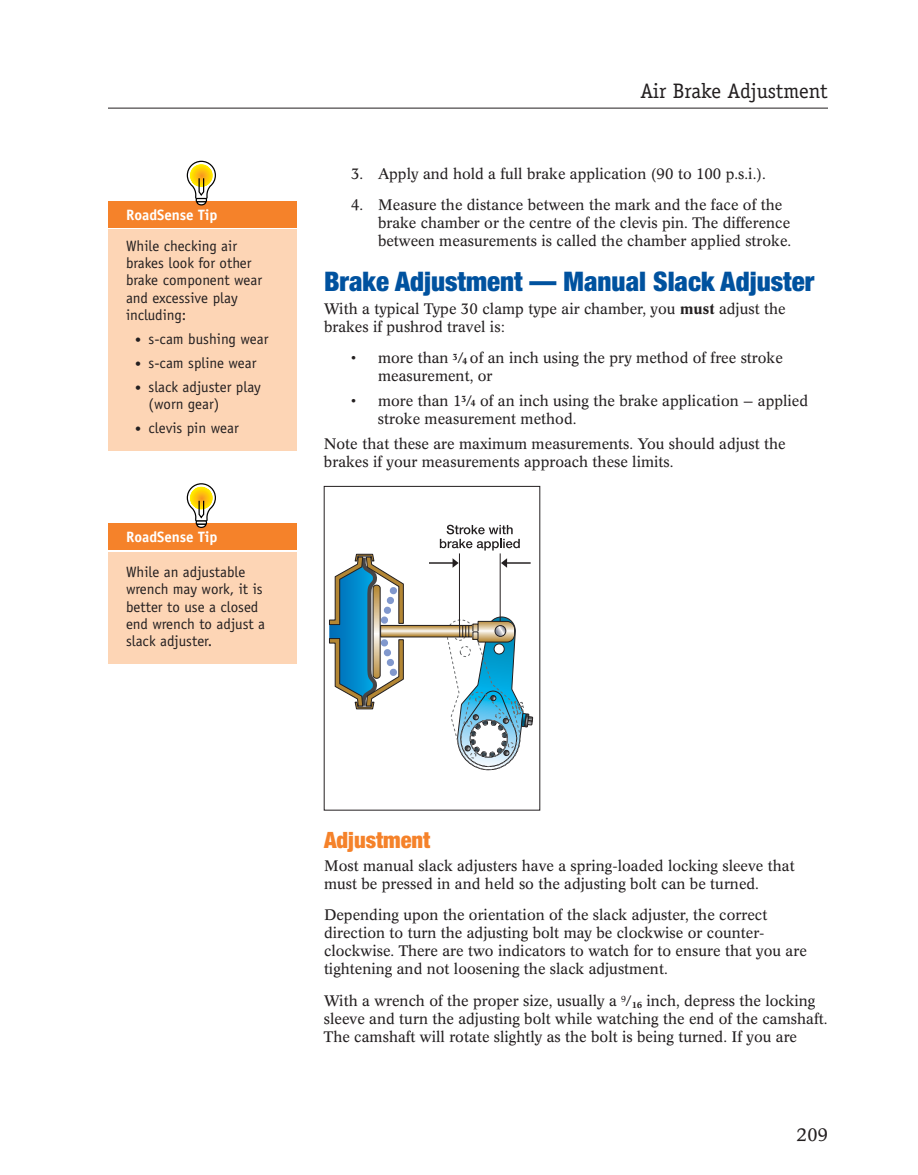
<style>
.page{position:relative;width:918px;height:1175px;background:#fff}
.page>*{position:absolute;margin:0;border:0;box-sizing:border-box;transform-origin:0 0}
.t1{font:900 condensed 27px "Helvetica Neue";color:#00529f}
.t2{font:900 condensed 22.5px "Helvetica Neue";color:#f5822a}
.t3{font:21px "Officina Serif";color:#231f20}
.t4{font:18px "Concorde BE";color:#231f20}
.t5{font:15px/18px "Concorde BE";color:#231f20}
.t6{font:15px/17.2px "Officina Sans";color:#231f20}
.t7{font:700 15px "Officina Sans";color:#fff}
.s1{font-size:12px}
.s2{font-weight:500}
.s3{font-weight:500;font-size:8.7px}
</style>
<div class="page">
<div style="left:108px;top:229px;width:189px;height:221px;background:#fdd5b5"></div>
<div style="left:108px;top:201px;width:189px;height:26px;background:#f5822a"></div>
<svg style="left:187px;top:161px;width:29px;height:45px"></svg>
<hr style="left:108px;top:108px;width:720px;height:1px;background:#231f20">
<svg style="left:329px;top:525px;width:204px;height:246px"></svg>
<svg style="left:373px;top:585px;width:7px;height:93px"></svg>
<div style="left:373px;top:585px;width:7px;height:93px;border:1px solid #231f20;border-radius:3px"></div>
<div style="left:108px;top:552px;width:189px;height:112px;background:#fdd5b5"></div>
<div style="left:108px;top:524px;width:189px;height:26px;background:#f5822a"></div>
<svg style="left:187px;top:483px;width:29px;height:45px"></svg>
<p class="t7" style="left:126px;top:209px;width:93px">RoadSense Tip</p>
<p class="t6" style="left:126px;top:238px;width:138px">While checking air brakes look for other brake component wear and excessive play including:</p>
<p class="t6" style="left:135px;top:331px;width:135px"><span class="s1">•</span> s-cam bushing wear</p>
<p class="t6" style="left:135px;top:355px;width:123px"><span class="s1">•</span> s-cam spline wear</p>
<p class="t6" style="left:148px;top:379px;width:114px;text-indent:-14px"><span class="s1">•</span> slack adjuster play (worn gear)</p>
<p class="t6" style="left:135px;top:421px;width:105px"><span class="s1">•</span> clevis pin wear</p>
<p class="t7" style="left:126px;top:531px;width:93px">RoadSense Tip</p>
<p class="t6" style="left:126px;top:564px;width:141px">While an adjustable wrench may work, it is better to use a closed end wrench to adjust a slack adjuster.</p>
<h3 class="t3" style="left:640px;top:83px;width:189px">Air Brake Adjustment</h3>
<p class="t5" style="left:351px;top:166px;width:416px">3. Apply and hold a full brake application (90 to 100 p.s.i.).</p>
<p class="t5" style="left:378px;top:197px;width:415px;text-indent:-27px">4. Measure the distance between the mark and the face of the brake chamber or the centre of the clevis pin. The difference between measurements is called the chamber applied stroke.</p>
<h1 class="t1" style="left:324px;top:272px;width:492px">Brake Adjustment — Manual Slack Adjuster</h1>
<p class="t5" style="left:324px;top:301px;width:463px">With a typical Type 30 clamp type air chamber, you <span class="s2">must</span> adjust the brakes if pushrod travel is:</p>
<p class="t5" style="left:378px;top:350px;width:406px;text-indent:-27px">• more than <sup>3</sup>/<span class="s3">4</span> of an inch using the pry method of free stroke measurement, or</p>
<p class="t5" style="left:378px;top:393px;width:432px;text-indent:-27px">• more than 1<sup>3</sup>/<span class="s3">4</span> of an inch using the brake application — applied stroke measurement method.</p>
<p class="t5" style="left:324px;top:436px;width:463px">Note that these are maximum measurements. You should adjust the brakes if your measurements approach these limits.</p>
<h2 class="t2" style="left:324px;top:832px;width:108px">Adjustment</h2>
<p class="t5" style="left:324px;top:857px;width:472px">Most manual slack adjusters have a spring-loaded locking sleeve that must be pressed in and held so the adjusting bolt can be turned.</p>
<p class="t5" style="left:324px;top:907px;width:484px">Depending upon the orientation of the slack adjuster, the correct direction to turn the adjusting bolt may be clockwise or counter&shy;clockwise. There are two indicators to watch for to ensure that you are tightening and not loosening the slack adjustment.</p>
<p class="t5" style="left:324px;top:992px;width:505px">With a wrench of the proper size, usually a <sup>9</sup>/<sub>16</sub> inch, depress the locking sleeve and turn the adjusting bolt while watching the end of the camshaft.<br>The camshaft will rotate slightly as the bolt is being turned. If you are</p>
<p class="t4" style="left:797px;top:1127px;width:33px">209</p>
</div>
